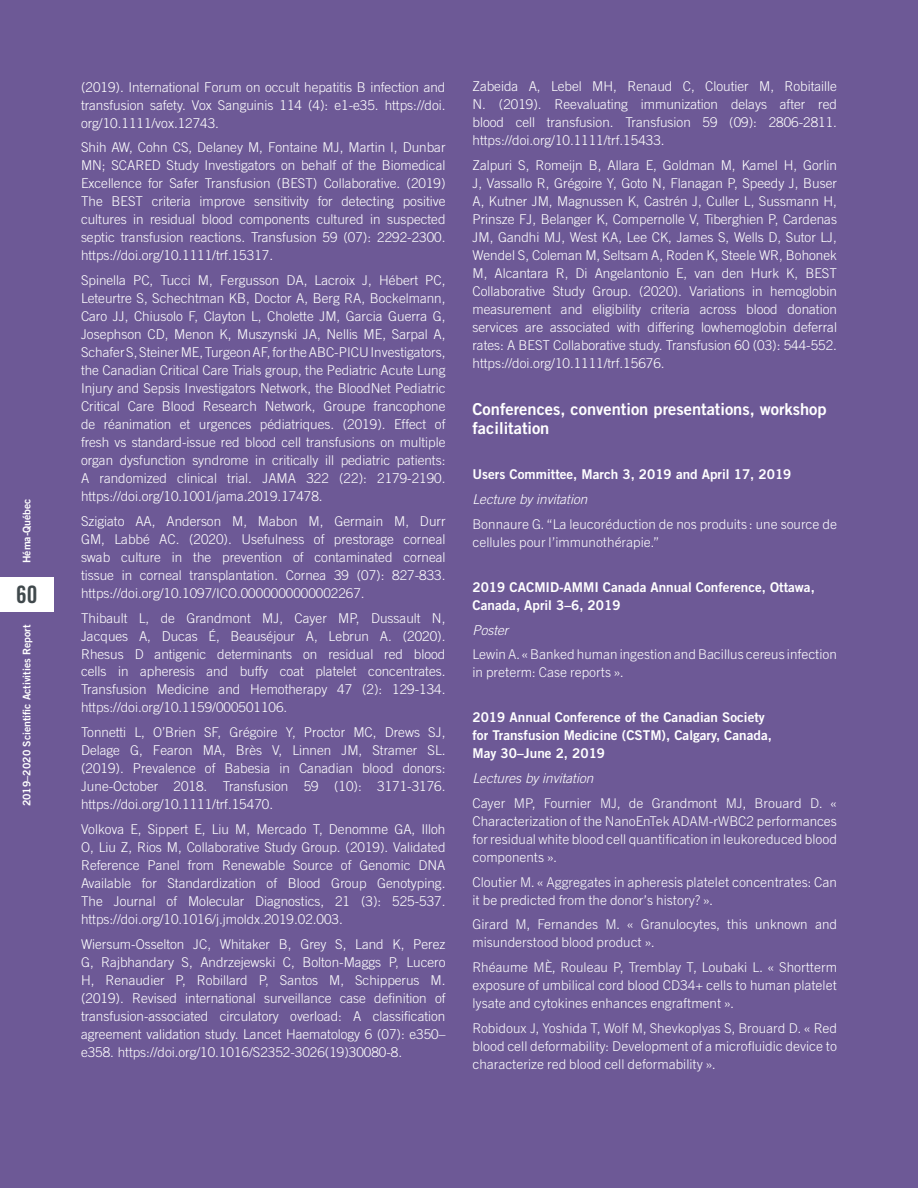
<style>
.page{position:relative;width:918px;height:1188px;background:#6d5996}
.page>*{position:absolute;margin:0;border:0;box-sizing:border-box;transform-origin:0 0}
.t1{font:24px "Trade Gothic Bold Cond Twenty";color:#40494c}
.t2{font:16.5px/19.5px "Trade Gothic Bold Two";color:#fff}
.t3{font:300 13.5px/18px "Trade Gothic";color:#fff;text-align:justify}
.t4{font:300 13.5px/18px "Trade Gothic Next LT Pro";color:#fff}
.t5{font:13.5px/18px "Trade Gothic Bold Two";color:#fff}
.t6{font:italic 300 13.5px "Trade Gothic";color:#fff}
.t7{font:10.5px "Trade Gothic Bold Two";color:#fff}
</style>
<div class="page">
<div style="left:0;top:577px;width:54px;height:34px;background:#fff"></div>
<p class="t7" style="left:20px;top:563px;width:66px;rotate:-90deg">Héma-Québec</p>
<h1 class="t1" style="left:16px;top:580px;width:23px">60</h1>
<p class="t7" style="left:20px;top:806px;width:183px;rotate:-90deg">2019–2020 Scientific Activities Report</p>
<p class="t3" style="left:81px;top:78px;width:366px">(2019). International Forum on occult hepatitis B infection and transfusion safety. Vox Sanguinis 114 (4): e1‑e35. https://doi. org/10.1111/vox.12743.</p>
<p class="t3" style="left:81px;top:138px;width:366px">Shih AW, Cohn CS, Delaney M, Fontaine MJ, Martin I, Dunbar MN; SCARED Study Investigators on behalf of the Biomedical Excellence for Safer Transfusion (BEST) Collaborative. (2019)<br>The BEST criteria improve sensitivity for detecting positive cultures in residual blood components cultured in suspected septic transfusion reactions. Transfusion 59 (07): 2292‑2300. https://doi.org/10.1111/trf.15317.</p>
<p class="t3" style="left:81px;top:271px;width:366px">Spinella PC, Tucci M, Fergusson DA, Lacroix J, Hébert PC, Leteurtre S, Schechtman KB, Doctor A, Berg RA, Bockelmann, Caro JJ, Chiusolo F, Clayton L, Cholette JM, Garcia Guerra G, Josephson CD, Menon K, Muszynski JA, Nellis ME, Sarpal A, Schafer S, Steiner ME, Turgeon AF, for the ABC‑PICU Investigators, the Canadian Critical Care Trials group, the Pediatric Acute Lung Injury and Sepsis Investigators Network, the BloodNet Pediatric Critical Care Blood Research Network, Groupe francophone de réanimation et urgences pédiatriques. (2019). Effect of fresh vs standard‑issue red blood cell transfusions on multiple organ dysfunction syndrome in critically ill pediatric patients:<br>A randomized clinical trial. JAMA 322 (22): 2179‑2190. https://doi.org/10.1001/jama.2019.17478.</p>
<p class="t3" style="left:81px;top:512px;width:366px">Szigiato AA, Anderson M, Mabon M, Germain M, Durr GM, Labbé AC. (2020). Usefulness of prestorage corneal swab culture in the prevention of contaminated corneal tissue in corneal transplantation. Cornea 39 (07): 827‑833. https://doi.org/10.1097/ICO.0000000000002267.</p>
<p class="t3" style="left:81px;top:609px;width:366px">Thibault L, de Grandmont MJ, Cayer MP, Dussault N, Jacques A, Ducas É, Beauséjour A, Lebrun A. (2020).<br>Rhesus D antigenic determinants on residual red blood cells in apheresis and buffy coat platelet concentrates.<br>Transfusion Medicine and Hemotherapy 47 (2): 129‑134. https://doi.org/10.1159/000501106.</p>
<p class="t3" style="left:81px;top:723px;width:366px">Tonnetti L, O’Brien SF, Grégoire Y, Proctor MC, Drews SJ, Delage G, Fearon MA, Brès V, Linnen JM, Stramer SL. (2019). Prevalence of Babesia in Canadian blood donors:<br>June‑October 2018. Transfusion 59 (10): 3171‑3176. https://doi.org/10.1111/trf.15470.</p>
<p class="t3" style="left:81px;top:820px;width:366px">Volkova E, Sippert E, Liu M, Mercado T, Denomme GA, Illoh O, Liu Z, Rios M, Collaborative Study Group. (2019). Validated Reference Panel from Renewable Source of Genomic DNA Available for Standardization of Blood Group Genotyping.<br>The Journal of Molecular Diagnostics, 21 (3): 525‑537. https://doi.org/10.1016/j.jmoldx.2019.02.003.</p>
<p class="t3" style="left:81px;top:935px;width:366px">Wiersum‑Osselton JC, Whitaker B, Grey S, Land K, Perez G, Rajbhandary S, Andrzejewski C, Bolton‑Maggs P, Lucero H, Renaudier P, Robillard P, Santos M, Schipperus M. (2019). Revised international surveillance case definition of transfusion‑associated circulatory overload: A classification agreement validation study. Lancet Haematology 6 (07): e350– e358. https://doi.org/10.1016/S2352‑3026(19)30080‑8.</p>
<p class="t3" style="left:472px;top:77px;width:366px">Zabeida A, Lebel MH, Renaud C, Cloutier M, Robitaille N. (2019). Reevaluating immunization delays after red blood cell transfusion. Transfusion 59 (09): 2806‑2811. https://doi.org/10.1111/trf.15433.</p>
<p class="t3" style="left:472px;top:156px;width:366px">Zalpuri S, Romeijn B, Allara E, Goldman M, Kamel H, Gorlin J, Vassallo R, Grégoire Y, Goto N, Flanagan P, Speedy J, Buser A, Kutner JM, Magnussen K, Castrén J, Culler L, Sussmann H, Prinsze FJ, Belanger K, Compernolle V, Tiberghien P, Cardenas JM, Gandhi MJ, West KA, Lee CK, James S, Wells D, Sutor LJ, Wendel S, Coleman M, Seltsam A, Roden K, Steele WR, Bohonek M, Alcantara R, Di Angelantonio E, van den Hurk K, BEST Collaborative Study Group. (2020). Variations in hemoglobin measurement and eligibility criteria across blood donation services are associated with differing lowhemoglobin deferral rates: A BEST Collaborative study. Transfusion 60 (03): 544‑552. https://doi.org/10.1111/trf.15676.</p>
<p class="t2" style="left:472px;top:399px;width:356px">Conferences, convention presentations, workshop facilitation</p>
<p class="t5" style="left:472px;top:465px;width:321px">Users Committee, March 3, 2019 and April 17, 2019</p>
<p class="t6" style="left:472px;top:491px;width:116px">Lecture by invitation</p>
<p class="t4" style="left:472px;top:514px;width:366px">Bonnaure G. “La leucoréduction de nos produits : une source de cellules pour l’immunothérapie.”</p>
<p class="t5" style="left:472px;top:578px;width:344px">2019 CACMID-AMMI Canada Annual Conference, Ottawa,<br>Canada, April 3–6, 2019</p>
<p class="t6" style="left:472px;top:622px;width:37px">Poster</p>
<p class="t4" style="left:472px;top:645px;width:366px">Lewin A. « Banked human ingestion and Bacillus cereus infection in preterm: Case reports ».</p>
<p class="t5" style="left:472px;top:708px;width:301px">2019 Annual Conference of the Canadian Society for Transfusion Medicine (CSTM), Calgary, Canada,<br>May 30–June 2, 2019</p>
<p class="t6" style="left:472px;top:770px;width:122px">Lectures by invitation</p>
<p class="t4" style="left:472px;top:793px;width:366px;text-align:justify">Cayer MP, Fournier MJ, de Grandmont MJ, Brouard D. « Characterization of the NanoEnTek ADAM‑rWBC2 performances for residual white blood cell quantification in leukoreduced blood components ».</p>
<p class="t4" style="left:472px;top:872px;width:366px">Cloutier M. « Aggregates in apheresis platelet concentrates: Can it be predicted from the donor’s history? ».</p>
<p class="t4" style="left:472px;top:915px;width:366px">Girard M, Fernandes M. « Granulocytes, this unknown and misunderstood blood product ».</p>
<p class="t4" style="left:472px;top:957px;width:366px;text-align:justify">Rhéaume MÈ, Rouleau P, Tremblay T, Loubaki L. « Shortterm exposure of umbilical cord blood CD34+ cells to human platelet lysate and cytokines enhances engraftment ».</p>
<p class="t4" style="left:472px;top:1018px;width:366px;text-align:justify">Robidoux J, Yoshida T, Wolf M, Shevkoplyas S, Brouard D. « Red blood cell deformability: Development of a microfluidic device to characterize red blood cell deformability ».</p>
</div>
